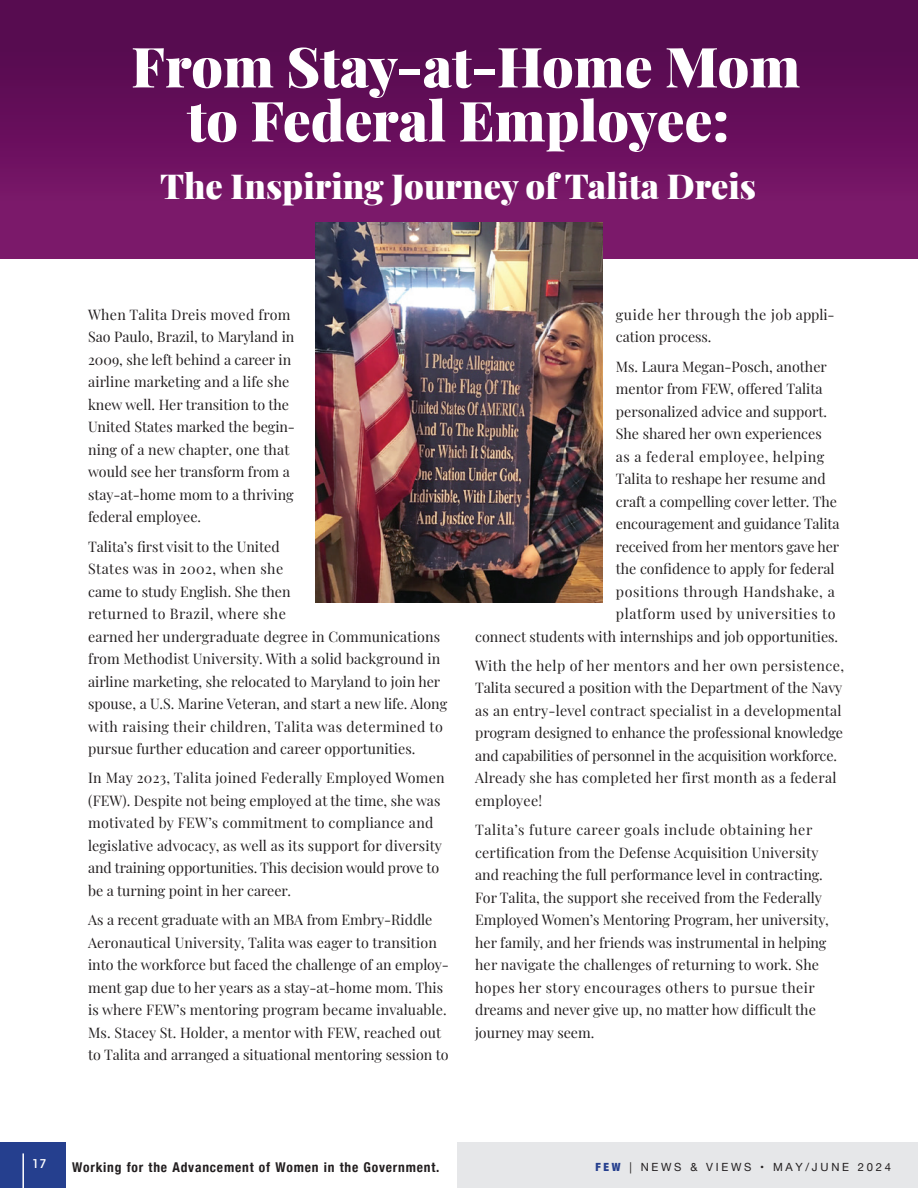
<style>
.page{position:relative;width:918px;height:1188px;background:#fff}
.page>*{position:absolute;margin:0;border:0;box-sizing:border-box;transform-origin:0 0}
.t1{font:900 55.5px/54px "Playfair Display";color:#fff;text-align:center}
.t2{font:900 34.5px "Playfair Display";color:#fff}
.t3{font:14.25px/22.5px "Playfair Display";color:#231f20}
.t4{font:14.25px "Playfair Display";letter-spacing:.04em;color:#231f20}
.t5{font:14.25px/22.5px "Playfair Display";letter-spacing:.02em;color:#231f20}
.t6{font:700 condensed 13.5px "Helvetica Neue";letter-spacing:.06em;color:#231f20}
.t7{font:500 12px "ITC Avant Garde Std";color:#fff}
.t8{font:11.25px "Helvetica Neue";letter-spacing:.24em;color:#231f20}
.s1{font-weight:900;font-stretch:condensed;color:#253f8e}
</style>
<div class="page">
<div style="left:458px;top:1143px;width:460px;height:45px;background:#e6e7e9"></div>
<div style="left:0;top:1143px;width:66px;height:45px;background:#253f8e"></div>
<hr style="left:22px;top:1153px;width:2px;height:35px;background:#fff">
<img style="left:0;top:0;width:918px;height:259px">
<img style="left:316px;top:222px;width:286px;height:380px">
<h1 class="t1" style="left:131px;top:35px;width:670px">From Stay-at-Home Mom to Federal Employee:</h1>
<h2 class="t2" style="left:160px;top:158px;width:598px">The Inspiring Journey of Talita Dreis</h2>
<p class="t3" style="left:88px;top:302px;width:208px">When Talita Dreis moved from<br>Sao Paulo, Brazil, to Maryland in<br>2009, she left behind a career in airline marketing and a life she knew well. Her transition to the<br>United States marked the begin&shy;ning of a new chapter, one that would see her transform from a stay-at-home mom to a thriving federal employee.</p>
<p class="t3" style="left:88px;top:534px;width:361px">Talita’s first visit to the United<br>States was in 2002, when she<br>came to study English. She then<br>returned to Brazil, where she<br>earned her undergraduate degree in Communications from Methodist University. With a solid background in airline marketing, she relocated to Maryland to join her spouse, a U.S. Marine Veteran, and start a new life. Along with raising their children, Talita was determined to pursue further education and career opportunities.</p>
<p class="t3" style="left:88px;top:766px;width:358px">In May 2023, Talita joined Federally Employed Women (FEW). Despite not being employed at the time, she was motivated by FEW’s commitment to compliance and legislative advocacy, as well as its support for diversity and training opportunities. This decision would prove to be a turning point in her career.</p>
<p class="t3" style="left:88px;top:907px;width:362px">As a recent graduate with an MBA from Embry-Riddle Aeronautical University, Talita was eager to transition into the workforce but faced the challenge of an employ&shy;ment gap due to her years as a stay-at-home mom. This is where FEW’s mentoring program became invaluable.<br>Ms. Stacey St. Holder, a mentor with FEW, reached out to Talita and arranged a situational mentoring session to</p>
<p class="t5" style="left:616px;top:302px;width:220px">guide her through the job appli&shy;cation process.</p>
<p class="t3" style="left:616px;top:354px;width:213px">Ms. Laura Megan-Posch, another</p>
<p class="t3" style="left:616px;top:376px;width:208px">mentor from FEW, offered Talita</p>
<p class="t3" style="left:616px;top:399px;width:213px">personalized advice and support.</p>
<p class="t3" style="left:616px;top:421px;width:207px">She shared her own experiences</p>
<p class="t4" style="left:616px;top:445px;width:210px">as a federal employee, helping</p>
<p class="t3" style="left:616px;top:466px;width:211px">Talita to reshape her resume and</p>
<p class="t3" style="left:616px;top:489px;width:223px">craft a compelling cover letter. The</p>
<p class="t3" style="left:616px;top:511px;width:225px">encouragement and guidance Talita</p>
<p class="t3" style="left:616px;top:534px;width:225px">received from her mentors gave her</p>
<p class="t3" style="left:616px;top:556px;width:220px">the confidence to apply for federal</p>
<p class="t4" style="left:616px;top:580px;width:220px">positions through Handshake, a</p>
<p class="t4" style="left:616px;top:603px;width:221px">platform used by universities to</p>
<p class="t3" style="left:475px;top:624px;width:365px">connect students with internships and job opportunities.</p>
<p class="t3" style="left:475px;top:653px;width:371px">With the help of her mentors and her own persistence, Talita secured a position with the Department of the Navy as an entry-level contract specialist in a developmental program designed to enhance the professional knowledge and capabilities of personnel in the acquisition workforce.<br>Already she has completed her first month as a federal employee!</p>
<p class="t3" style="left:475px;top:817px;width:355px">Talita’s future career goals include obtaining her certification from the Defense Acquisition University and reaching the full performance level in contracting.<br>For Talita, the support she received from the Federally Employed Women’s Mentoring Program, her university, her family, and her friends was instrumental in helping her navigate the challenges of returning to work. She hopes her story encourages others to pursue their dreams and never give up, no matter how difficult the journey may seem.</p>
<p class="t7" style="left:32px;top:1156px;width:16px">17</p>
<p class="t6" style="left:72px;top:1156px;width:369px">Working for the Advancement of Women in the Government.</p>
<p class="t8" style="left:595px;top:1159px;width:297px"><span class="s1">FEW</span> | NEWS &amp; VIEWS • MAY/JUNE 2024</p>
</div>
